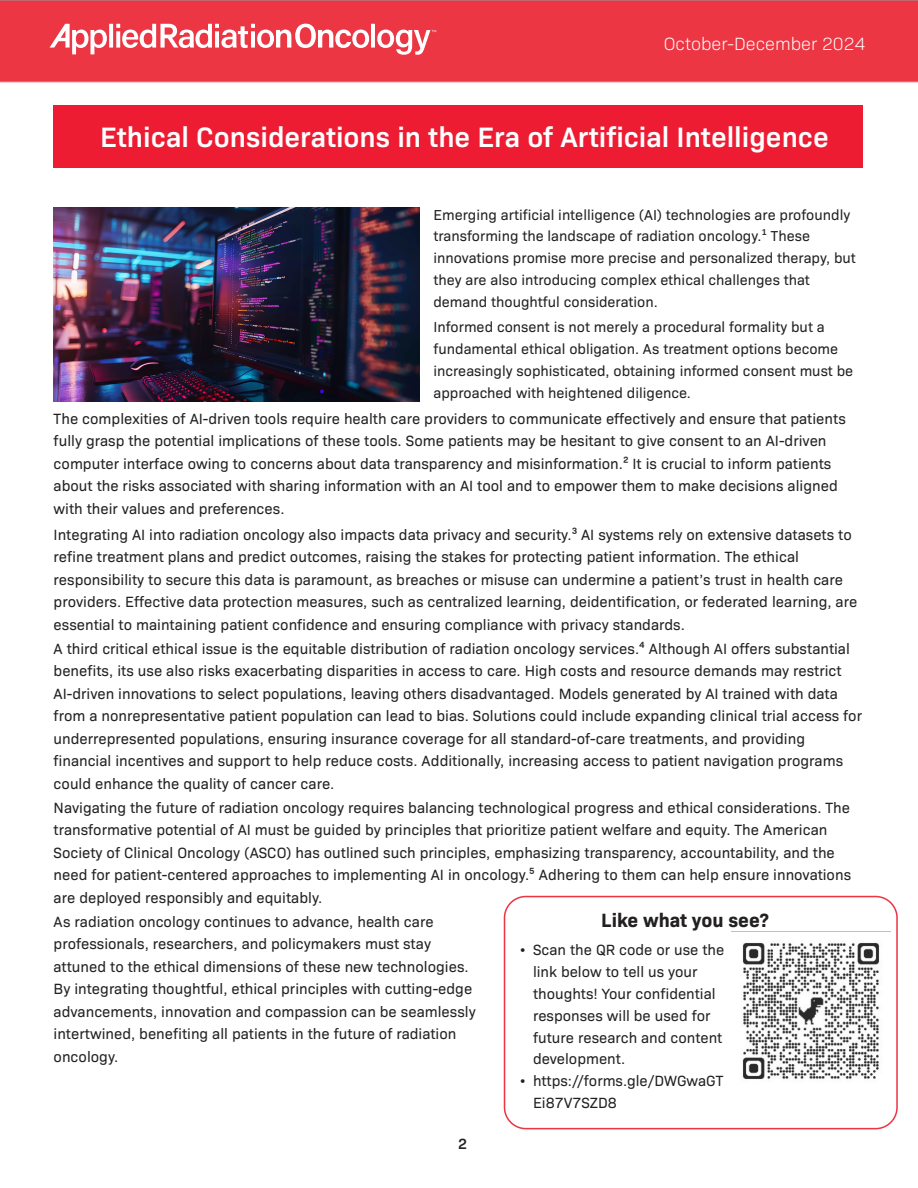
<style>
.page{position:relative;width:918px;height:1188px;background:#fff}
.page>*{position:absolute;margin:0;border:0;box-sizing:border-box;transform-origin:0 0}
.t1{font:600 28.5px "Bio Sans";color:#fff}
.t2{font:700 19.5px "Bio Sans";color:#232020}
.t3{font:300 18px "Bio Sans";color:#fff}
.t4{font:15px/22.6px "Bio Sans";color:#232020}
.t5{font:600 15px "Bio Sans";color:#232020}
.t6{font:14.55px/21.9px "Bio Sans";color:#232020}
.s1{font-family:"Times New Roman"}
</style>
<div class="page">
<div style="left:0;top:0;width:918px;height:82px;background:#ec3643"></div>
<svg style="left:50px;top:24px;width:386px;height:31px"></svg>
<div style="left:53px;top:105px;width:810px;height:63px;background:#ee1c33"></div>
<img style="left:54px;top:207px;width:365px;height:195px">
<svg style="left:503px;top:895px;width:395px;height:235px"></svg>
<img style="left:732px;top:932px;width:158px;height:158px">
<p class="t3" style="left:664px;top:31px;width:203px">October-December 2024</p>
<h1 class="t1" style="left:100px;top:116px;width:730px">Ethical Considerations in the Era of Artificial Intelligence</h1>
<p class="t6" style="left:433px;top:202px;width:424px">Emerging artificial intelligence (AI) technologies are profoundly transforming the landscape of radiation oncology.¹ These innovations promise more precise and personalized therapy, but they are also introducing complex ethical challenges that demand thoughtful consideration.</p>
<p class="t6" style="left:433px;top:315px;width:421px">Informed consent is not merely a procedural formality but a fundamental ethical obligation. As treatment options become increasingly sophisticated, obtaining informed consent must be approached with heightened diligence.</p>
<p class="t4" style="left:54px;top:406px;width:794px">The complexities of AI-driven tools require health care providers to communicate effectively and ensure that patients fully grasp the potential implications of these tools. Some patients may be hesitant to give consent to an AI-driven computer interface owing to concerns about data transparency and misinformation.² It is crucial to inform patients about the risks associated with sharing information with an AI tool and to empower them to make decisions aligned with their values and preferences.</p>
<p class="t4" style="left:54px;top:522px;width:810px">Integrating AI into radiation oncology also impacts data privacy and security.³ AI systems rely on extensive datasets to refine treatment plans and predict outcomes, raising the stakes for protecting patient information. The ethical responsibility to secure this data is paramount, as breaches or misuse can undermine a patient’s trust in health care providers. Effective data protection measures, such as centralized learning, deidentification, or federated learning, are essential to maintaining patient confidence and ensuring compliance with privacy standards.<br>A third critical ethical issue is the equitable distribution of radiation oncology services.⁴ Although AI offers substantial benefits, its use also risks exacerbating disparities in access to care. High costs and resource demands may restrict AI-driven innovations to select populations, leaving others disadvantaged. Models generated by AI trained with data from a nonrepresentative patient population can lead to bias. Solutions could include expanding clinical trial access for underrepresented populations, ensuring insurance coverage for all standard-of-care treatments, and providing financial incentives and support to help reduce costs. Additionally, increasing access to patient navigation programs could enhance the quality of cancer care.<br>Navigating the future of radiation oncology requires balancing technological progress and ethical considerations. The transformative potential of AI must be guided by principles that prioritize patient welfare and equity. The American Society of Clinical Oncology (ASCO) has outlined such principles, emphasizing transparency, accountability, and the need for patient-centered approaches to implementing AI in oncology.⁵ Adhering to them can help ensure innovations are deployed responsibly and equitably.<br>As radiation oncology continues to advance, health care<br>professionals, researchers, and policymakers must stay<br>attuned to the ethical dimensions of these new technologies.<br>By integrating thoughtful, ethical principles with cutting-edge<br>advancements, innovation and compassion can be seamlessly<br>intertwined, benefiting all patients in the future of radiation<br>oncology.</p>
<h2 class="t2" style="left:601px;top:905px;width:169px">Like what you see?</h2>
<p class="t4" style="left:533px;top:938px;width:193px;line-height:21.9px;text-indent:-13px"><span class="s1">•</span> Scan the QR code or use the link below to tell us your thoughts! Your confidential responses will be used for future research and content development.</p>
<p class="t4" style="left:533px;top:1069px;width:192px;line-height:21.9px;text-indent:-13px"><span class="s1">•</span> https://forms.gle/DWGwaGT<br>Ei87V7SZD8</p>
<p class="t5" style="left:458px;top:1132px;width:10px">2</p>
</div>
